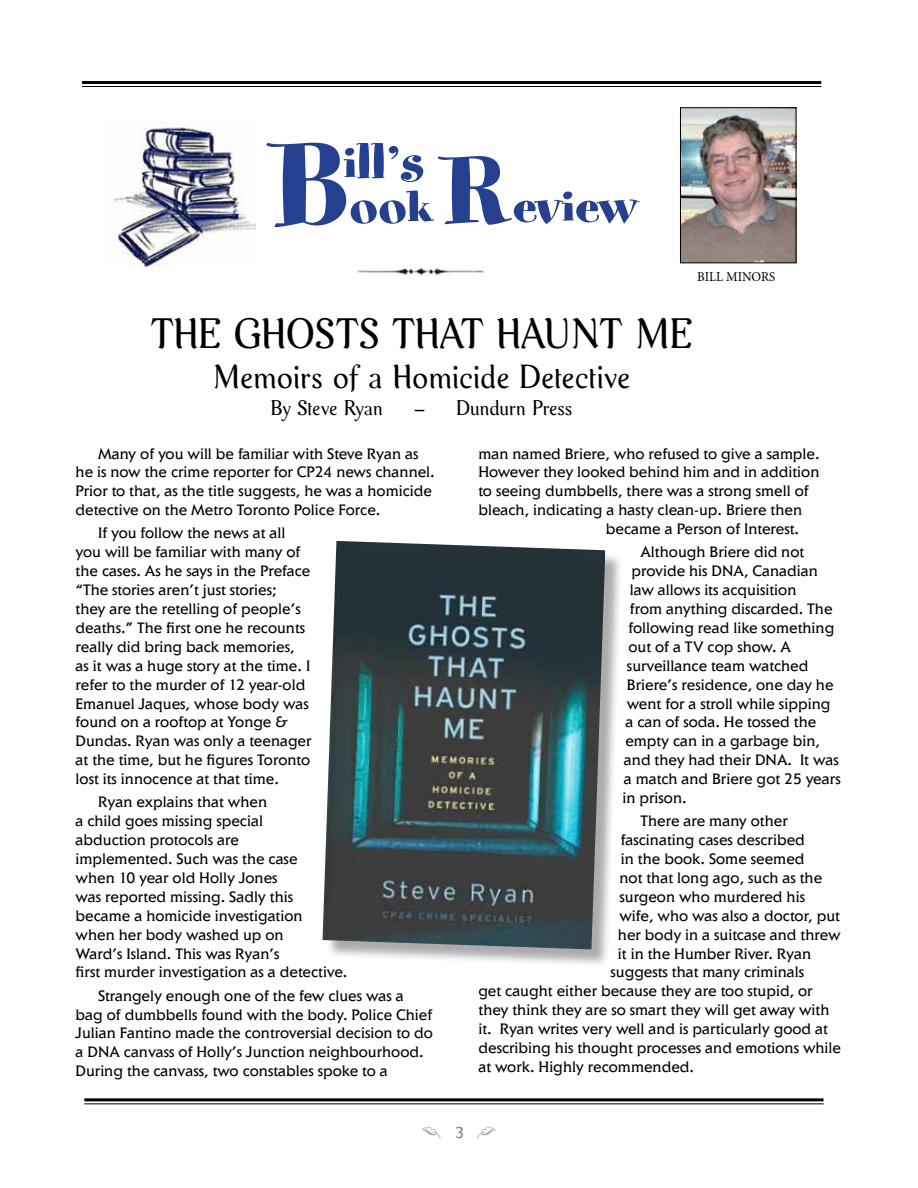
<style>
.page{position:relative;width:918px;height:1188px;background:#fff}
.page>*{position:absolute;margin:0;border:0;box-sizing:border-box;transform-origin:0 0}
.t1{font:131.4px "Spumoni LP";color:#25408f;scale:1.08 1}
.t2{font:53.1px "Spumoni LP";color:#25408f;scale:1.18 1}
.t3{font:42px "Aurelis ADF No 2 Std";color:#000}
.t4{font:33px "Aurelis ADF No 2 Std";color:#000}
.t5{font:21px "Aurelis ADF No 2 Std";color:#000}
.t6{font:16.5px "Type Embellishments One Let Plain";color:#808285}
.t7{font:15.75px/18.9px "Elan";color:#000}
.t8{font:13.5px "Minion Pro";color:#000;scale:.96 1}
.s1{font-size:106.2px}
.s2{font-family:"Elan"}
</style>
<div class="page">
<img style="left:682px;top:109px;width:112px;height:152px">
<div style="left:680px;top:107px;width:116px;height:156px;border:1px solid #000"></div>
<hr style="left:82px;top:81px;width:739px;height:3px;background:#000">
<hr style="left:82px;top:86px;width:739px;height:1px;background:#000">
<img style="left:113px;top:127px;width:142px;height:141px">
<img style="left:358px;top:268px;width:126px;height:7px">
<div style="left:325px;top:544px;width:299px;height:424px;background:#000;opacity:.33"></div>
<img style="left:323px;top:541px;width:282px;height:408px">
<hr style="left:84px;top:1098px;width:740px;height:3px;background:#000">
<hr style="left:84px;top:1103px;width:740px;height:1px;background:#000">
<h1 class="t1" style="left:274px;top:119px;width:70px">B</h1>
<h2 class="t2" style="left:343px;top:158px;width:252px">ill’s <span class="s1">R</span>eview</h2>
<h2 class="t2" style="left:349px;top:180px;width:72px">ook</h2>
<p class="t8" style="left:697px;top:268px;width:83px">BILL MINORS</p>
<h3 class="t3" style="left:151px;top:307px;width:543px">THE GHOSTS THAT HAUNT ME</h3>
<h3 class="t4" style="left:213px;top:356px;width:419px">Memoirs of a Homicide Detective</h3>
<h3 class="t5" style="left:271px;top:394px;width:113px">By Steve Ryan</h3>
<h3 class="t5" style="left:414px;top:394px;width:160px">– Dundurn Press</h3>
<p class="t7" style="left:76px;top:444px;width:361px;text-indent:23px">Many of you will be familiar with Steve Ryan as he is now the crime reporter for CP24 news channel.<br>Prior to that, as the title suggests, he was a homicide detective on the Metro Toronto Police Force.</p>
<p class="t7" style="left:76px;top:524px;width:237px;text-indent:23px">If you follow the news at all you will be familiar with many of the cases. As he says in the Preface “The stories aren’t just stories;<br>they are the retelling of people’s deaths.” The first one he recounts really did bring back memories, as it was a huge story at the time. I refer to the murder of 12 year-old<br>Emanuel Jaques, whose body was found on a rooftop at Yonge &amp;<br>Dundas. Ryan was only a teenager at the time, but he figures Toronto lost its innocence at that time.</p>
<p class="t7" style="left:76px;top:793px;width:273px;text-indent:23px">Ryan explains that when<br>a child goes missing special<br>abduction protocols are<br>implemented. Such was the case<br>when 10 year old Holly Jones<br>was reported missing. Sadly this became a homicide investigation<br>when her body washed up on<br>Ward’s Island. This was Ryan’s<br>first murder investigation as a detective.</p>
<p class="t7" style="left:76px;top:986px;width:359px;text-indent:23px">Strangely enough one of the few clues was a bag of dumbbells found with the body. Police Chief Julian Fantino made the controversial decision to do a DNA canvass of Holly’s Junction neighbourhood.<br>During the canvass, two constables spoke to a</p>
<p class="t7" style="left:478px;top:444px;width:343px">man named Briere, who refused to give a sample.</p>
<p class="t7" style="left:478px;top:463px;width:343px">However they looked behind him and in addition</p>
<p class="t7" style="left:478px;top:482px;width:332px">to seeing dumbbells, there was a strong smell of</p>
<p class="t7" style="left:478px;top:500px;width:325px">bleach, indicating a hasty clean-up. Briere then</p>
<p class="t7" style="left:606px;top:519px;width:195px">became a Person of Interest.</p>
<p class="t7" style="left:640px;top:543px;width:165px">Although Briere did not</p>
<p class="t7" style="left:631px;top:561px;width:188px">provide his DNA, Canadian</p>
<p class="t7" style="left:630px;top:580px;width:168px">law allows its acquisition</p>
<p class="t7" style="left:630px;top:599px;width:204px">from anything discarded. The</p>
<p class="t7" style="left:628px;top:618px;width:207px">following read like something</p>
<p class="t7" style="left:628px;top:637px;width:164px">out of a TV cop show. A</p>
<p class="t7" style="left:627px;top:656px;width:183px">surveillance team watched</p>
<p class="t7" style="left:627px;top:675px;width:208px">Briere’s residence, one day he</p>
<p class="t7" style="left:627px;top:694px;width:205px">went for a stroll while sipping</p>
<p class="t7" style="left:625px;top:713px;width:192px">a can of soda. He tossed the</p>
<p class="t7" style="left:625px;top:732px;width:196px">empty can in a garbage bin,</p>
<p class="t7" style="left:624px;top:750px;width:216px">and they had their DNA. It was</p>
<p class="t7" style="left:624px;top:769px;width:218px">a match and Briere got 25 years</p>
<p class="t7" style="left:622px;top:788px;width:66px">in prison.</p>
<p class="t7" style="left:640px;top:811px;width:149px">There are many other</p>
<p class="t7" style="left:621px;top:830px;width:185px">fascinating cases described</p>
<p class="t7" style="left:621px;top:849px;width:185px">in the book. Some seemed</p>
<p class="t7" style="left:619px;top:868px;width:204px">not that long ago, such as the</p>
<p class="t7" style="left:619px;top:887px;width:187px">surgeon who murdered his</p>
<p class="t7" style="left:619px;top:906px;width:222px">wife, who was also a doctor, put</p>
<p class="t7" style="left:618px;top:925px;width:224px">her body in a suitcase and threw</p>
<p class="t7" style="left:618px;top:944px;width:195px">it in the Humber River. Ryan</p>
<p class="t7" style="left:610px;top:963px;width:195px">suggests that many criminals</p>
<p class="t7" style="left:478px;top:982px;width:336px">get caught either because they are too stupid, or</p>
<p class="t7" style="left:478px;top:1000px;width:353px">they think they are so smart they will get away with</p>
<p class="t7" style="left:478px;top:1019px;width:351px">it. Ryan writes very well and is particularly good at</p>
<p class="t7" style="left:478px;top:1038px;width:364px">describing his thought processes and emotions while</p>
<p class="t7" style="left:478px;top:1057px;width:217px">at work. Highly recommended.</p>
<p class="t6" style="left:421px;top:1126px;width:77px">@ <span class="s2">3</span> ^</p>
</div>
